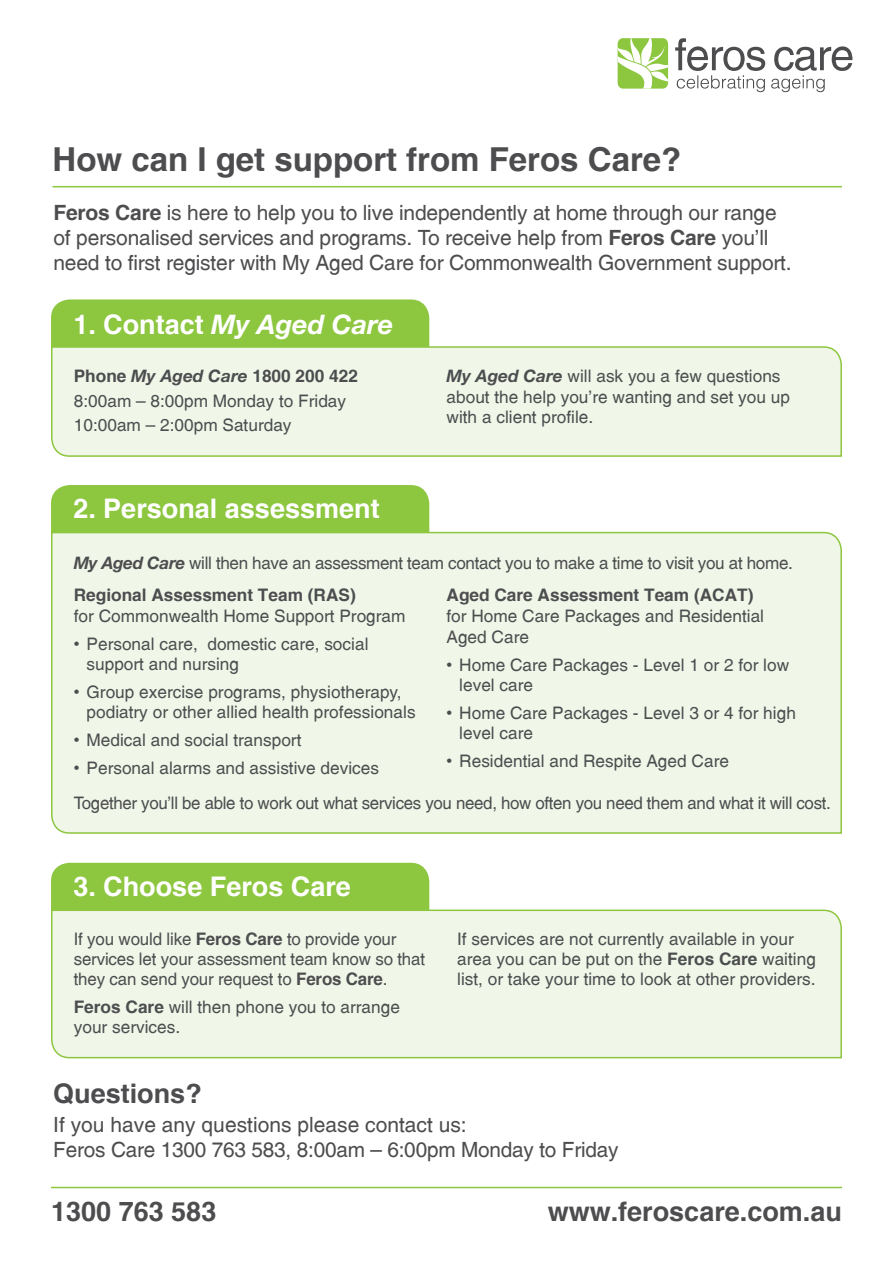
<style>
.page{position:relative;width:893px;height:1263px;background:#fff}
.page>*{position:absolute;margin:0;border:0;box-sizing:border-box;transform-origin:0 0}
.t1{font:700 33px "Switzerland";color:#4d4d4f}
.t2{font:700 27px "Switzerland";color:#4d4d4f}
.t3{font:700 27px "Switzerland";color:#fff}
.t4{font:italic 700 27px "Helvetica Neue";color:#fff}
.t5{font:21px/25.2px "Switzerland Plain";letter-spacing:-.01em;color:#4d4d4f}
.t6{font:17.25px/20.2px "Switzerland Plain";color:#4d4d4f}
.t7{font:17.25px "Switzerland Plain";letter-spacing:-.02em;color:#4d4d4f}
.t8{font:700 17.25px "Switzerland";color:#4d4d4f}
.s1{font-family:"Switzerland";font-weight:700}
.s2{font-family:"Switzerland";font-style:normal}
.s3{font-family:"Helvetica Neue";font-style:italic}
.s4{font-family:"Helvetica Neue";font-weight:700;font-style:italic}
</style>
<div class="page">
<hr style="left:53px;top:186px;width:789px;height:1px;background:#8dc63f">
<div style="left:51px;top:299px;width:379px;height:46px;background:#8dc63f"></div>
<div style="left:51px;top:345px;width:791px;height:112px;background:#f0f7e8"></div>
<div style="left:51px;top:862px;width:379px;height:47px;background:#8dc63f"></div>
<div style="left:51px;top:909px;width:791px;height:150px;background:#f0f7e8"></div>
<div style="left:51px;top:485px;width:379px;height:46px;background:#8dc63f"></div>
<div style="left:51px;top:531px;width:791px;height:303px;background:#f0f7e8"></div>
<svg style="left:675px;top:38px;width:177px;height:54px"></svg>
<svg style="left:618px;top:38px;width:50px;height:51px"></svg>
<hr style="left:51px;top:1187px;width:791px;height:1px;background:#8dc63f">
<h1 class="t1" style="left:53px;top:139px;width:630px">How can I get support from Feros Care?</h1>
<p class="t5" style="left:54px;top:199px;width:740px"><span class="s1">Feros Care</span> is here to help you to live independently at home through our range of personalised services and programs. To receive help from <span class="s1">Feros Care</span> you’ll need to first register with My Aged Care for Commonwealth Government support.</p>
<h2 class="t4" style="left:74px;top:307px;width:321px"><span class="s2">1. Contact</span> My Aged Care</h2>
<p class="t8" style="left:74px;top:366px;width:286px">Phone <span class="s3">My Aged Care</span> 1800 200 422</p>
<p class="t6" style="left:74px;top:388px;width:274px;line-height:24.5px">8:00am – 8:00pm Monday to Friday<br>10:00am – 2:00pm Saturday</p>
<p class="t6" style="left:446px;top:366px;width:345px"><span class="s4">My Aged Care</span> will ask you a few questions about the help you’re wanting and set you up with a client profile.</p>
<h2 class="t3" style="left:74px;top:492px;width:308px">2. Personal assessment</h2>
<p class="t7" style="left:74px;top:553px;width:721px"><span class="s4">My Aged Care</span> will then have an assessment team contact you to make a time to visit you at home.</p>
<p class="t8" style="left:74px;top:585px;width:283px">Regional Assessment Team (RAS)</p>
<p class="t6" style="left:74px;top:606px;width:333px">for Commonwealth Home Support Program</p>
<p class="t6" style="left:87px;top:634px;width:283px;text-indent:-13px">• Personal care, domestic care, social support and nursing</p>
<p class="t6" style="left:87px;top:682px;width:331px;text-indent:-13px">• Group exercise programs, physiotherapy, podiatry or other allied health professionals</p>
<p class="t6" style="left:74px;top:729px;width:229px">• Medical and social transport</p>
<p class="t6" style="left:74px;top:757px;width:307px">• Personal alarms and assistive devices</p>
<p class="t8" style="left:446px;top:585px;width:308px">Aged Care Assessment Team (ACAT)</p>
<p class="t6" style="left:446px;top:606px;width:319px;line-height:21px">for Home Care Packages and Residential<br>Aged Care</p>
<p class="t6" style="left:459px;top:655px;width:331px;text-indent:-13px">• Home Care Packages - Level 1 or 2 for low level care</p>
<p class="t6" style="left:459px;top:703px;width:338px;text-indent:-13px">• Home Care Packages - Level 3 or 4 for high level care</p>
<p class="t6" style="left:446px;top:750px;width:284px">• Residential and Respite Aged Care</p>
<p class="t7" style="left:74px;top:792px;width:758px">Together you’ll be able to work out what services you need, how often you need them and what it will cost.</p>
<h2 class="t3" style="left:74px;top:870px;width:279px">3. Choose Feros Care</h2>
<p class="t6" style="left:74px;top:928px;width:353px">If you would like <span class="s1">Feros Care</span> to provide your services let your assessment team know so that they can send your request to <span class="s1">Feros Care</span>.</p>
<p class="t6" style="left:74px;top:997px;width:328px"><span class="s1">Feros Care</span> will then phone you to arrange your services.</p>
<p class="t6" style="left:457px;top:928px;width:360px">If services are not currently available in your area you can be put on the <span class="s1">Feros Care</span> waiting list, or take your time to look at other providers.</p>
<h2 class="t2" style="left:53px;top:1077px;width:150px">Questions?</h2>
<p class="t5" style="left:53px;top:1111px;width:567px">If you have any questions please contact us:<br>Feros Care 1300 763 583, 8:00am – 6:00pm Monday to Friday</p>
<h2 class="t2" style="left:51px;top:1195px;width:167px">1300 763 583</h2>
<h2 class="t2" style="left:548px;top:1195px;width:296px">www.feroscare.com.au</h2>
</div>
